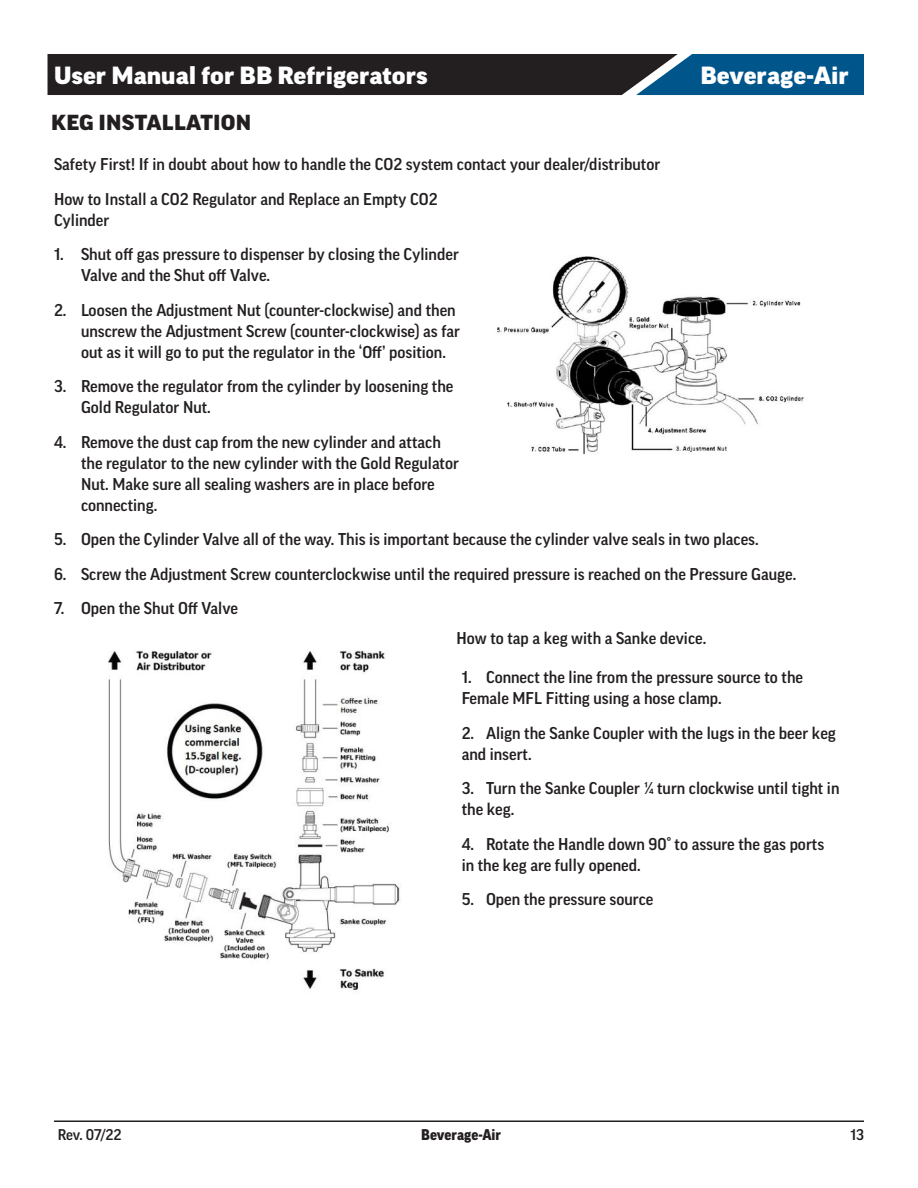
<style>
.page{position:relative;width:918px;height:1188px;background:#fff}
.page>*{position:absolute;margin:0;border:0;box-sizing:border-box;transform-origin:0 0}
.t1{font:900 expanded 24px "Good Pro";color:#fff}
.Page_Header{font:900 expanded 21px "Good Pro";letter-spacing:.01em;color:#231f20}
.Body_-_Text{font:500 16.5px/21px "Good Pro";color:#231f20}
.t2{font:900 15px "Good Pro";color:#231f20}
.t3{font:500 15px "Good Pro";color:#231f20}
</style>
<div class="page">
<svg style="left:48px;top:54px;width:816px;height:41px;background:#1e2f3d"></svg>
<hr style="left:54px;top:1120px;width:810px;height:2px;background:#231f20">
<img style="left:497px;top:256px;width:307px;height:198px">
<img style="left:108px;top:651px;width:292px;height:339px">
<h1 class="t1" style="left:54px;top:62px;width:375px">User Manual for BB Refrigerators</h1>
<h1 class="t1" style="left:700px;top:62px;width:150px">Beverage-Air</h1>
<p class="Page_Header" style="left:51px;top:111px;width:202px">KEG INSTALLATION</p>
<p class="Body_-_Text" style="left:54px;top:154px;width:608px">Safety First! If in doubt about how to handle the CO2 system contact your dealer/distributor</p>
<p class="Body_-_Text" style="left:54px;top:188px;width:385px">How to Install a CO2 Regulator and Replace an Empty CO2<br>Cylinder</p>
<p class="Body_-_Text" style="left:81px;top:244px;width:379px;text-indent:-27px">1. Shut off gas pressure to dispenser by closing the Cylinder<br>Valve and the Shut off Valve.</p>
<p class="Body_-_Text" style="left:81px;top:299px;width:381px;text-indent:-27px">2. Loosen the Adjustment Nut (counter-clockwise) and then unscrew the Adjustment Screw (counter-clockwise) as far out as it will go to put the regulator in the ‘Off’ position.</p>
<p class="Body_-_Text" style="left:81px;top:376px;width:374px;text-indent:-27px">3. Remove the regulator from the cylinder by loosening the<br>Gold Regulator Nut.</p>
<p class="Body_-_Text" style="left:81px;top:431px;width:380px;text-indent:-27px">4. Remove the dust cap from the new cylinder and attach the regulator to the new cylinder with the Gold Regulator Nut. Make sure all sealing washers are in place before connecting.</p>
<p class="Body_-_Text" style="left:54px;top:529px;width:706px">5. Open the Cylinder Valve all of the way. This is important because the cylinder valve seals in two places.</p>
<p class="Body_-_Text" style="left:54px;top:563px;width:744px">6. Screw the Adjustment Screw counterclockwise until the required pressure is reached on the Pressure Gauge.</p>
<p class="Body_-_Text" style="left:54px;top:598px;width:186px">7. Open the Shut Off Valve</p>
<p class="Body_-_Text" style="left:457px;top:628px;width:251px">How to tap a keg with a Sanke device.</p>
<p class="Body_-_Text" style="left:462px;top:667px;width:343px">1. Connect the line from the pressure source to the<br>Female MFL Fitting using a hose clamp.</p>
<p class="Body_-_Text" style="left:462px;top:722px;width:376px">2. Align the Sanke Coupler with the lugs in the beer keg and insert.</p>
<p class="Body_-_Text" style="left:462px;top:778px;width:379px">3. Turn the Sanke Coupler ¼ turn clockwise until tight in the keg.</p>
<p class="Body_-_Text" style="left:462px;top:833px;width:364px">4. Rotate the Handle down 90° to assure the gas ports in the keg are fully opened.</p>
<p class="Body_-_Text" style="left:462px;top:889px;width:193px">5. Open the pressure source</p>
<p class="t3" style="left:58px;top:1127px;width:65px">Rev. 07/22</p>
<p class="t2" style="left:421px;top:1127px;width:82px">Beverage-Air</p>
<p class="t3" style="left:850px;top:1127px;width:15px">13</p>
</div>
